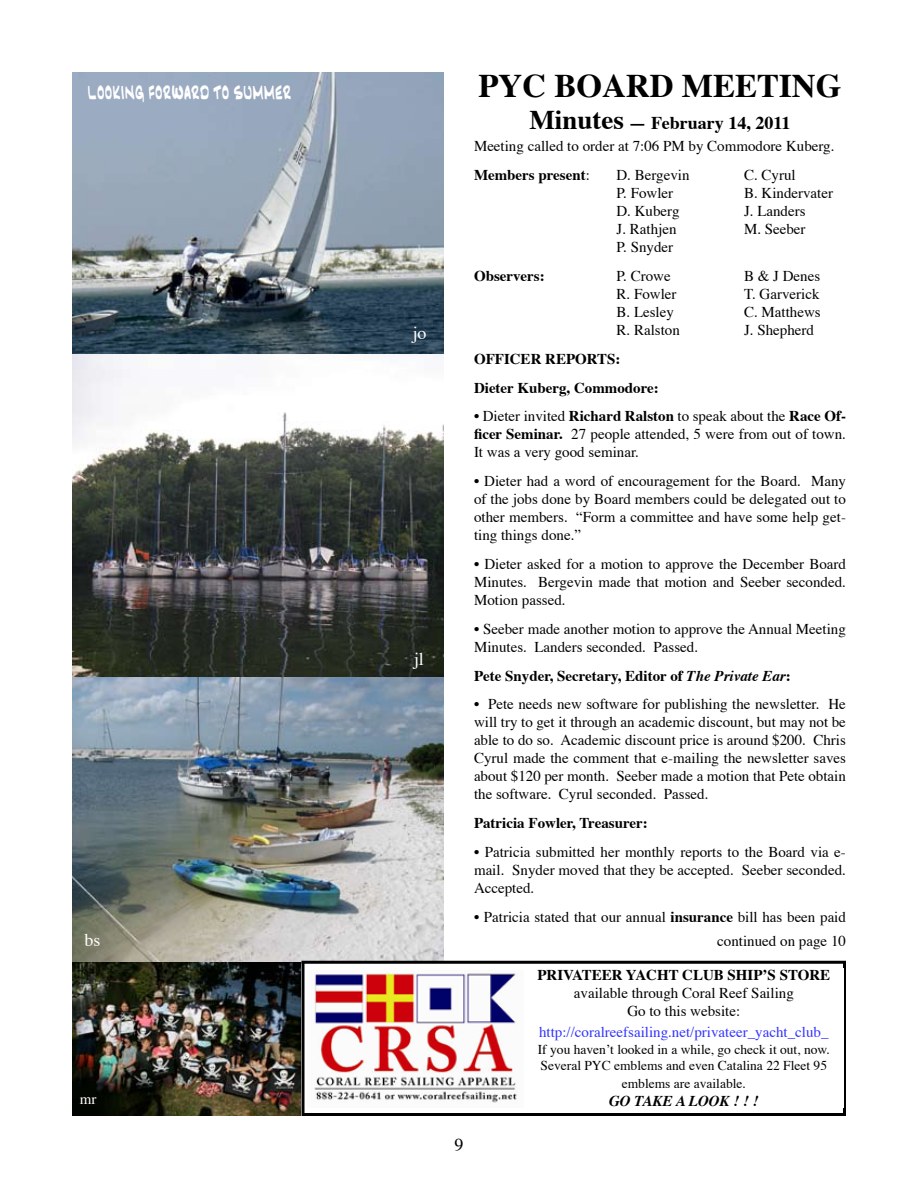
<style>
.page{position:relative;width:918px;height:1188px;background:#fff}
.page>*{position:absolute;margin:0;border:0;box-sizing:border-box;transform-origin:0 0}
.t1{font:700 33px "Times";color:#000}
.t2{font:700 18px "Times";color:#000}
.t3{font:18px "Times";color:#fff}
.t4{font:16.5px "Jazz Text Extended";color:#fff}
.t5{font:15px/18px "Times";color:#000;text-align:justify}
.t6{font:700 15px/28.8px "Times";color:#000}
.t7{font:15px "Times";color:#33f}
.t8{font:italic 700 15px "Times";color:#000}
.t9{font:15px "Times";color:#fff}
.t10{font:13.5px/16.2px "Times";color:#000}
.s1{font-size:21px}
.s2{font-size:27px}
.s3{font-weight:700}
.s4{font-style:italic}
</style>
<div class="page">
<img style="left:72px;top:962px;width:230px;height:154px">
<hr style="left:843px;top:961px;width:3px;height:155px;background:#000">
<hr style="left:302px;top:1113px;width:544px;height:3px;background:#000">
<hr style="left:302px;top:961px;width:2px;height:155px;background:#000">
<img style="left:72px;top:72px;width:372px;height:890px">
<img style="left:314px;top:973px;width:203px;height:130px">
<hr style="left:302px;top:961px;width:544px;height:3px;background:#000">
<p class="t4" style="left:87px;top:80px;width:206px">LOOKING FOR<span class="s1">wa</span>RD TO SUMMER</p>
<p class="t3" style="left:84px;top:923px;width:18px">bs</p>
<p class="t9" style="left:80px;top:1085px;width:18px">mr</p>
<p class="t3" style="left:412px;top:316px;width:16px">jo</p>
<p class="t3" style="left:414px;top:642px;width:12px">jl</p>
<h1 class="t1" style="left:478px;top:54px;width:365px">PYC BOARD MEETING</h1>
<p class="t2" style="left:530px;top:106px;width:262px"><span class="s2">Minutes</span> — February 14, 2011</p>
<p class="t5" style="left:474px;top:131px;width:362px;line-height:28.8px">Meeting called to order at 7:06 PM by Commodore Kuberg.<br><span class="s3">Members present</span>:</p>
<p class="t5" style="left:616px;top:165px;width:75px">D. Bergevin</p>
<p class="t5" style="left:744px;top:165px;width:53px">C. Cyrul</p>
<p class="t5" style="left:616px;top:183px;width:58px">P. Fowler</p>
<p class="t5" style="left:744px;top:183px;width:91px">B. Kindervater</p>
<p class="t5" style="left:616px;top:201px;width:65px">D. Kuberg</p>
<p class="t5" style="left:744px;top:201px;width:63px">J. Landers</p>
<p class="t5" style="left:616px;top:219px;width:61px">J. Rathjen</p>
<p class="t5" style="left:744px;top:219px;width:63px">M. Seeber</p>
<p class="t5" style="left:616px;top:237px;width:58px">P. Snyder</p>
<p class="t6" style="left:474px;top:260px;width:72px">Observers:</p>
<p class="t5" style="left:616px;top:266px;width:56px">P. Crowe</p>
<p class="t5" style="left:744px;top:266px;width:78px">B &amp; J Denes</p>
<p class="t5" style="left:616px;top:284px;width:62px">R. Fowler</p>
<p class="t5" style="left:744px;top:284px;width:77px">T. Garverick</p>
<p class="t5" style="left:616px;top:302px;width:59px">B. Lesley</p>
<p class="t5" style="left:744px;top:302px;width:78px">C. Matthews</p>
<p class="t5" style="left:616px;top:320px;width:65px">R. Ralston</p>
<p class="t5" style="left:744px;top:320px;width:71px">J. Shepherd</p>
<p class="t6" style="left:474px;top:343px;width:186px">OFFICER REPORTS:<br>Dieter Kuberg, Commodore:</p>
<p class="t5" style="left:474px;top:406px;width:374px">• Dieter invited <span class="s3">Richard Ralston</span> to speak about the <span class="s3">Race Of&shy;ficer Seminar.</span> 27 people attended, 5 were from out of town.<br>It was a very good seminar.</p>
<p class="t5" style="left:474px;top:471px;width:374px">• Dieter had a word of encouragement for the Board. Many of the jobs done by Board members could be delegated out to other members. “Form a committee and have some help get&shy;ting things done.”</p>
<p class="t5" style="left:474px;top:554px;width:373px">• Dieter asked for a motion to approve the December Board Minutes. Bergevin made that motion and Seeber seconded.<br>Motion passed.</p>
<p class="t5" style="left:474px;top:618px;width:373px">• Seeber made another motion to approve the Annual Meeting<br>Minutes. Landers seconded. Passed.</p>
<p class="t6" style="left:474px;top:660px;width:318px">Pete Snyder, Secretary, Editor of <span class="s4">The Private Ear</span>:</p>
<p class="t5" style="left:474px;top:694px;width:373px">• Pete needs new software for publishing the newsletter. He will try to get it through an academic discount, but may not be able to do so. Academic discount price is around $200. Chris Cyrul made the comment that e-mailing the newsletter saves about $120 per month. Seeber made a motion that Pete obtain the software. Cyrul seconded. Passed.</p>
<p class="t6" style="left:474px;top:807px;width:175px">Patricia Fowler, Treasurer:</p>
<p class="t5" style="left:474px;top:842px;width:373px">• Patricia submitted her monthly reports to the Board via e&shy;mail. Snyder moved that they be accepted. Seeber seconded.<br>Accepted.</p>
<p class="t5" style="left:474px;top:903px;width:374px;line-height:24.2px;text-align:right">• Patricia stated that our annual <span class="s3">insurance</span> bill has been paid continued on page 10</p>
<p class="t6" style="left:537px;top:959px;width:20px">Privateer</p>
<p class="t6" style="left:626px;top:959px;width:22px">Yacht</p>
<p class="t6" style="left:682px;top:959px;width:22px">Club</p>
<p class="t6" style="left:728px;top:959px;width:72px">Ship’s Store</p>
<p class="t5" style="left:574px;top:983px;width:221px;text-align:center">available through Coral Reef Sailing<br>Go to this website:</p>
<p class="t7" style="left:539px;top:1018px;width:291px">http://coralreefsailing.net/privateer_yacht_club_</p>
<p class="t10" style="left:538px;top:1040px;width:294px">If you haven’t looked in a while, go check it out, now.<br>Several PYC emblems and even Catalina 22 Fleet 95</p>
<p class="t10" style="left:622px;top:1074px;width:126px">emblems are available.</p>
<p class="t8" style="left:609px;top:1087px;width:151px">GO TAKE A LOOK ! ! !</p>
</div>
